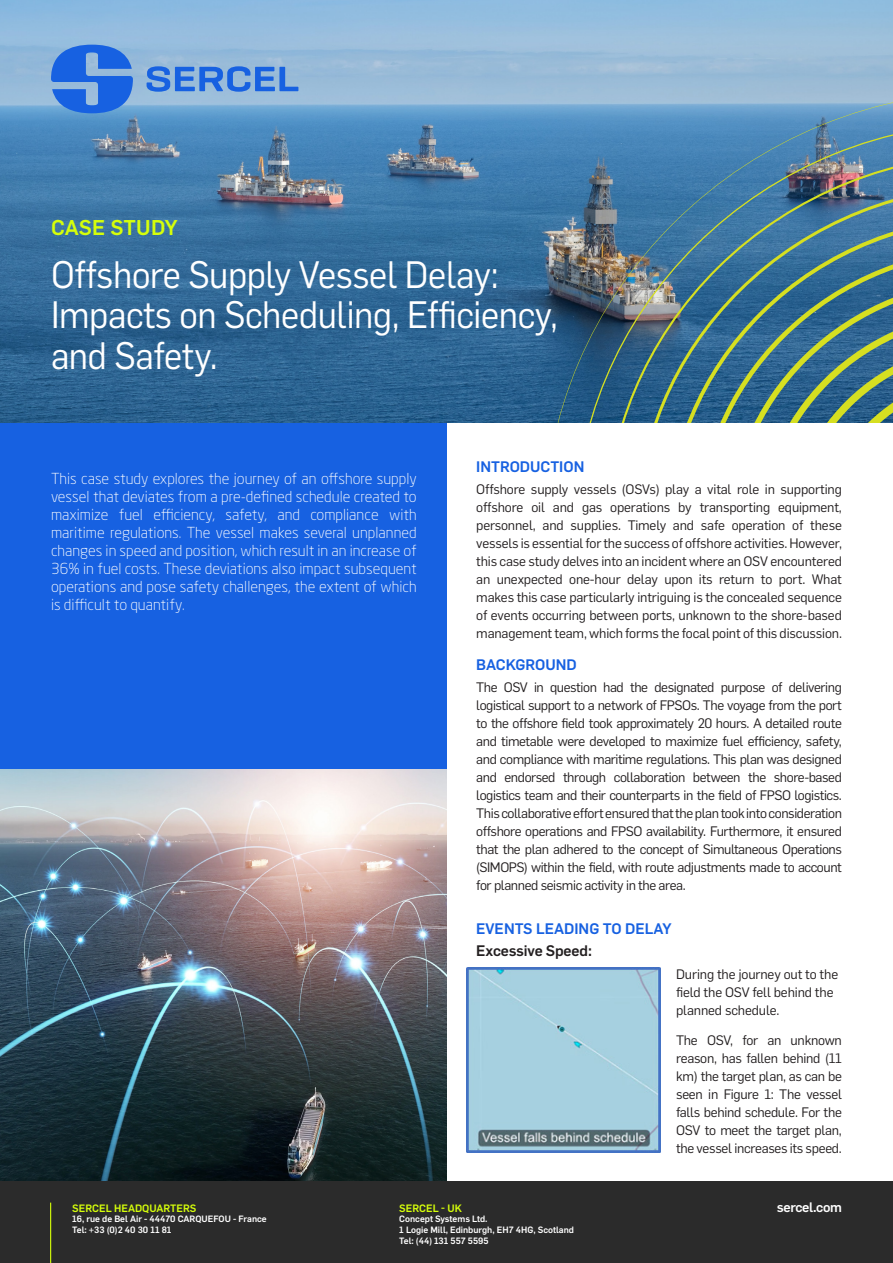
<style>
.page{position:relative;width:893px;height:1263px;background:#fff}
.page>*{position:absolute;margin:0;border:0;box-sizing:border-box;transform-origin:0 0}
.t1{font:37.5px/40.5px "Flama";letter-spacing:-.01em;color:#fff;scale:.95 1}
._01_photo_credits{font:500 21px "Flama";letter-spacing:.005em;color:#d6ff0a}
.t2{font:300 15px/18px "Neo Sans Std";color:#fff;text-align:justify}
._02_paragraph_header_lev02{font:500 15px "Flama";color:#1761e1}
.t3{font:500 15px "Flama";letter-spacing:-.01em;color:#231f20}
.t4{font:13.5px/18px "Flama";letter-spacing:-.02em;color:#231f20;text-align:justify}
._02_intro_title{font:500 13.5px "Flama";letter-spacing:-.025em;color:#fff}
._05_SERCEL_location{font:500 10.5px "Flama";color:#d6ff0a}
._05_address{font:500 9px "Flama";color:#fff}
</style>
<div class="page">
<div style="left:0;top:423px;width:446px;height:511px;background:#1761e1"></div>
<img style="left:0;top:0;width:893px;height:423px">
<img style="left:0;top:769px;width:446px;height:413px">
<img style="left:544px;top:91px;width:349px;height:332px">
<div style="left:0;top:1182px;width:893px;height:81px;background:#2b2b2b"></div>
<svg style="left:147px;top:66px;width:151px;height:26px;background:#5a8fdc"></svg>
<svg style="left:51px;top:45px;width:82px;height:68px;background:#417fde"></svg>
<img style="left:467px;top:967px;width:193px;height:186px">
<hr style="left:50px;top:1202px;width:1px;height:61px;background:#d6ff0a">
<p class="_01_photo_credits" style="left:51px;top:212px;width:128px">CASE STUDY</p>
<p class="t1" style="left:51px;top:252px;width:535px">Offshore Supply Vessel Delay:<br>Impacts on Scheduling, Efficiency, and Safety.</p>
<p class="t2" style="left:51px;top:469px;width:367px">This case study explores the journey of an offshore supply vessel that deviates from a pre-defined schedule created to maximize fuel efficiency, safety, and compliance with maritime regulations. The vessel makes several unplanned changes in speed and position, which result in an increase of 36% in fuel costs. These deviations also impact subsequent operations and pose safety challenges, the extent of which is difficult to quantify.</p>
<p class="_02_paragraph_header_lev02" style="left:476px;top:455px;width:110px">INTRODUCTION</p>
<p class="t4" style="left:476px;top:480px;width:367px">Offshore supply vessels (OSVs) play a vital role in supporting offshore oil and gas operations by transporting equipment, personnel, and supplies. Timely and safe operation of these vessels is essential for the success of offshore activities. However, this case study delves into an incident where an OSV encountered an unexpected one-hour delay upon its return to port. What makes this case particularly intriguing is the concealed sequence of events occurring between ports, unknown to the shore-based management team, which forms the focal point of this discussion.</p>
<p class="_02_paragraph_header_lev02" style="left:476px;top:653px;width:102px">BACKGROUND</p>
<p class="t4" style="left:476px;top:678px;width:367px">The OSV in question had the designated purpose of delivering logistical support to a network of FPSOs. The voyage from the port to the offshore field took approximately 20 hours. A detailed route and timetable were developed to maximize fuel efficiency, safety, and compliance with maritime regulations. This plan was designed and endorsed through collaboration between the shore-based logistics team and their counterparts in the field of FPSO logistics.<br>This collaborative effort ensured that the plan took into consideration offshore operations and FPSO availability. Furthermore, it ensured that the plan adhered to the concept of Simultaneous Operations (SIMOPS) within the field, with route adjustments made to account for planned seismic activity in the area.</p>
<p class="_02_paragraph_header_lev02" style="left:476px;top:917px;width:197px">EVENTS LEADING TO DELAY</p>
<p class="t3" style="left:476px;top:940px;width:117px">Excessive Speed:</p>
<p class="t4" style="left:676px;top:964px;width:164px;text-align:left">During the journey out to the field the OSV fell behind the planned schedule.</p>
<p class="t4" style="left:676px;top:1031px;width:167px">The OSV, for an unknown reason, has fallen behind (11 km) the target plan, as can be seen in Figure 1: The vessel falls behind schedule. For the OSV to meet the target plan, the vessel increases its speed.</p>
<p class="_05_SERCEL_location" style="left:72px;top:1200px;width:126px">SERCEL HEADQUARTERS</p>
<p class="_05_address" style="left:72px;top:1212px;width:196px">16, rue de Bel Air - 44470 CARQUEFOU - France</p>
<p class="_05_address" style="left:72px;top:1223px;width:101px">Tel: +33 (0)2 40 30 11 81</p>
<p class="_05_SERCEL_location" style="left:399px;top:1200px;width:64px">SERCEL - UK</p>
<p class="_05_address" style="left:399px;top:1212px;width:90px">Concept Systems Ltd.</p>
<p class="_05_address" style="left:399px;top:1223px;width:176px">1 Logie Mill, Edinburgh, EH7 4HG, Scotland</p>
<p class="_05_address" style="left:399px;top:1234px;width:91px">Tel: (44) 131 557 5595</p>
<p class="_02_intro_title" style="left:777px;top:1197px;width:67px">sercel.com</p>
</div>
